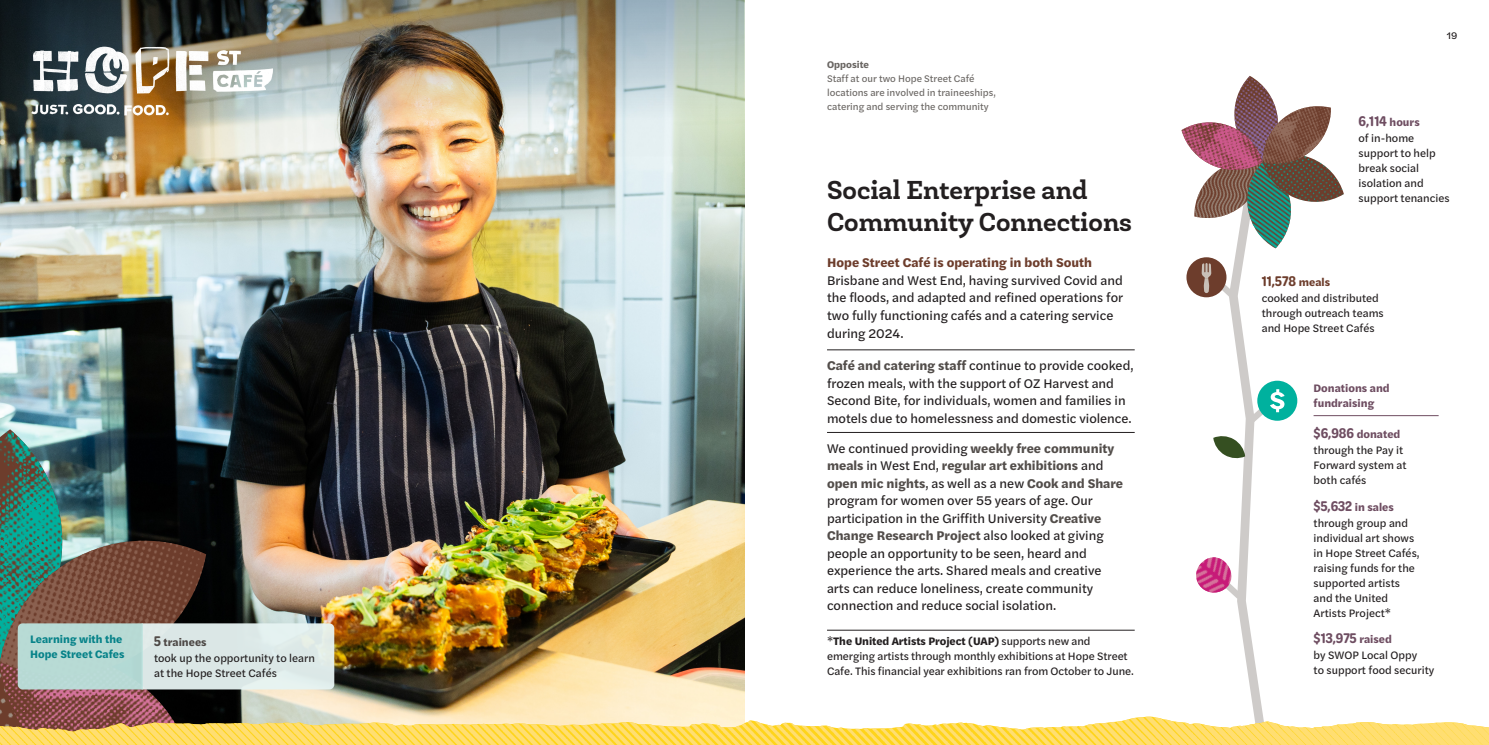
<style>
.page{position:relative;width:1489px;height:745px;background:#fff}
.page>*{position:absolute;margin:0;border:0;box-sizing:border-box;transform-origin:0 0}
.Section_Title{font:700 26.25px/32.5px "Newslab";color:#231f20}
.Number_Subject{font:600 15px "Omnes Cond";color:#6e4d61}
.Number_Subject-2{font:600 15px "Omnes Cond";color:#6d3d2c}
.Li_-_Rule_Above{font:13.12px/17.5px "Halyard Text";color:#231f20}
.P_-_First{font:13.12px/17.5px "Halyard Text";color:#231f20}
.P_-_Small{font:11.25px/15px "Halyard Text";color:#231f20}
.P_-_Small_-_Line_Above{font:11.25px/15px "Halyard Text";letter-spacing:-.005em;color:#231f20}
.t1{font:700 11.25px/15px "Halyard Text";color:#00858d}
.Number_Subject-3{font:700 11.25px "Halyard Text";color:#6e4d61}
.Heading_Small_-_Rule_After{font:700 11.25px/15px "Halyard Text";color:#6e4d61}
.t2{font:10px/13.8px "Halyard Text";color:#6a6663}
.t3{font:10px "Halyard Text";color:#231f20}
.s1{font-family:"Omnes Cond";font-weight:600;font-size:15px;color:#524d4a}
.s2{font-weight:700;color:#524d4a}
.s3{font-weight:700}
.s4{font-weight:700;color:#6d3d2c}
.s5{font-family:"Halyard Text";font-weight:700;font-size:11.25px}
.s6{font-family:"Omnes Cond";font-weight:600;font-size:15px}
</style>
<div class="page">
<img style="left:0;top:0;width:744px;height:76px">
<img style="left:26px;top:35px;width:247px;height:41px">
<img style="left:0;top:76px;width:1488px;height:668px">
<img style="left:1193px;top:557px;width:41px;height:37px">
<p class="t1" style="left:30px;top:630px;width:96px">Learning with the<br>Hope Street Cafes</p>
<p class="P_-_Small_-_Line_Above" style="left:154px;top:632px;width:162px;line-height:16.2px"><span class="s1">5</span> <span class="s2">trainees<br></span>took up the opportunity to learn</p>
<p class="P_-_Small_-_Line_Above" style="left:154px;top:664px;width:124px">at the Hope Street Cafés</p>
<p class="t2" style="left:827px;top:58px;width:170px"><span class="s3">Opposite<br></span>Staff at our two Hope Street Café locations are involved in traineeships, catering and serving the community</p>
<p class="Section_Title" style="left:827px;top:173px;width:306px">Social Enterprise and<br>Community Connections</p>
<p class="P_-_First" style="left:827px;top:253px;width:297px"><span class="s4">Hope Street Café is operating in both South </span>Brisbane and West End, having survived Covid and the floods, and adapted and refined operations for two fully functioning cafés and a catering service during 2024.</p>
<p class="Li_-_Rule_Above" style="left:827px;top:356px;width:308px"><span class="s2">Café and catering staff</span> continue to provide cooked, frozen meals, with the support of OZ Harvest and Second Bite, for individuals, women and families in motels due to homelessness and domestic violence.</p>
<p class="Li_-_Rule_Above" style="left:827px;top:438px;width:298px">We continued providing <span class="s2">weekly free community meals</span> in West End, <span class="s2">regular art exhibitions</span> and <span class="s2">open mic nights</span>, as well as a new <span class="s2">Cook and Share </span>program for women over 55 years of age. Our participation in the Griffith University <span class="s2">Creative Change Research Project</span> also looked at giving people an opportunity to be seen, heard and experience the arts. Shared meals and creative arts can reduce loneliness, create community connection and reduce social isolation.</p>
<p class="P_-_Small_-_Line_Above" style="left:827px;top:633px;width:308px">*<span class="s3">The United Artists Project (UAP)</span> supports new and emerging artists through monthly exhibitions at Hope Street<br>Cafe. This financial year exhibitions ran from October to June.</p>
<p class="t3" style="left:1446px;top:28px;width:12px">19</p>
<p class="Number_Subject" style="left:1358px;top:111px;width:63px">6,114 <span class="s5">hours</span></p>
<p class="P_-_Small" style="left:1358px;top:130px;width:93px">of in-home support to help break social isolation and support tenancies</p>
<p class="Number_Subject-2" style="left:1261px;top:270px;width:70px">11,578 <span class="s5">meals</span></p>
<p class="P_-_Small" style="left:1261px;top:290px;width:123px">cooked and distributed through outreach teams and Hope Street Cafés</p>
<p class="Heading_Small_-_Rule_After" style="left:1313px;top:379px;width:78px">Donations and fundraising</p>
<p class="Number_Subject-3" style="left:1313px;top:425px;width:88px"><span class="s6">$6,986</span> donated</p>
<p class="P_-_Small" style="left:1313px;top:442px;width:94px">through the Pay it<br>Forward system at both cafés</p>
<p class="Number_Subject-3" style="left:1313px;top:497px;width:82px"><span class="s6">$5,632</span> in sales</p>
<p class="P_-_Small" style="left:1313px;top:514px;width:107px">through group and individual art shows in Hope Street Cafés, raising funds for the supported artists and the United<br>Artists Project*</p>
<p class="Number_Subject" style="left:1313px;top:627px;width:80px">$13,975 <span class="s5">raised</span></p>
<p class="P_-_Small" style="left:1313px;top:647px;width:122px">by SWOP Local Oppy<br>to support food security</p>
</div>
